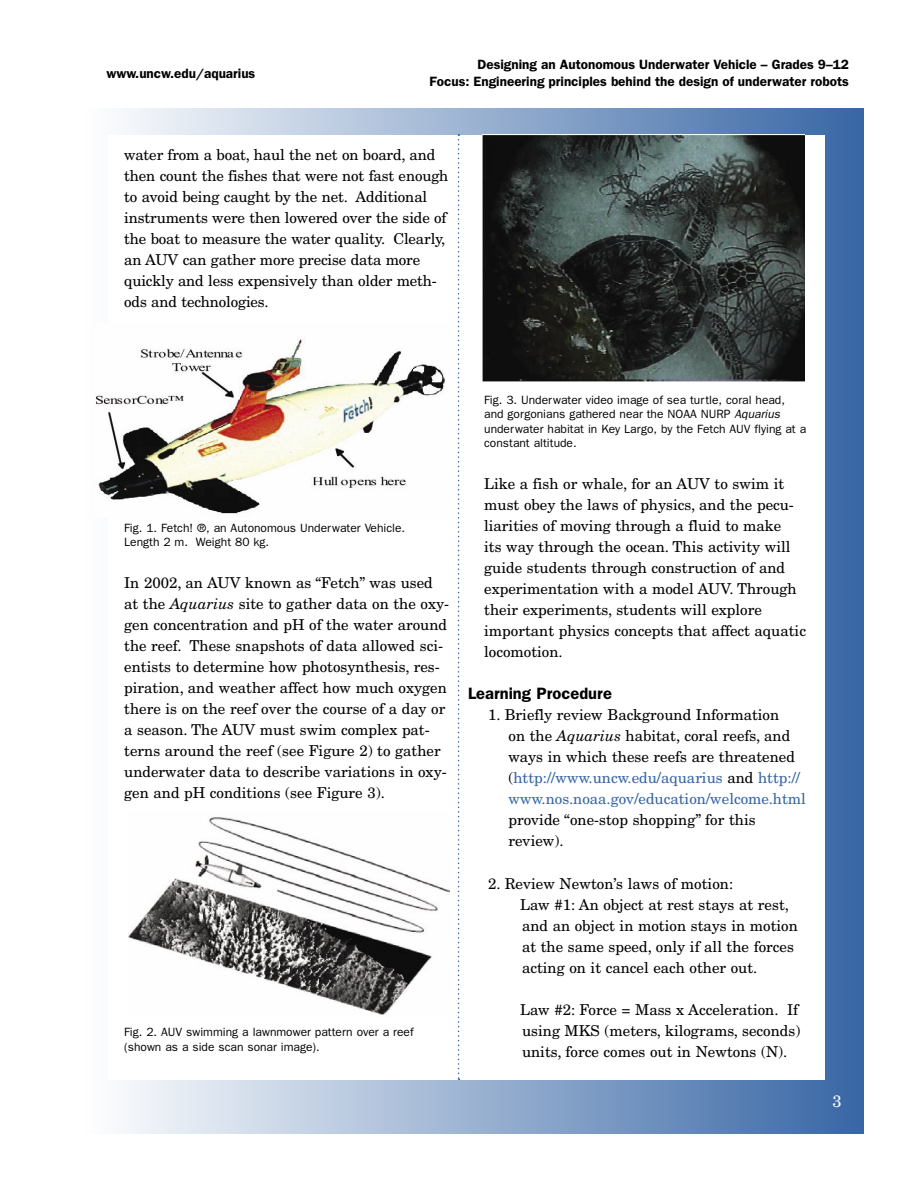
<style>
.page{position:relative;width:918px;height:1188px;background:#fff}
.page>*{position:absolute;margin:0;border:0;box-sizing:border-box;transform-origin:0 0}
.Headers{font:600 16.5px "Franklin Gothic";color:#000}
.t1{font:16.5px "New Century Schlbk";color:#fff}
.Body_Text{font:15px/21px "New Century Schlbk";color:#000}
.Learning_Procedure_indents{font:15px/21px "New Century Schlbk";color:#000}
.bulleted_lists{font:15px/21px "New Century Schlbk";color:#000}
.t2{font:600 13.5px/16.2px "Franklin Gothic";color:#000;text-align:right}
.t3{font:12px/14.4px "Franklin Gothic";color:#000}
.s1{font-style:italic}
.s2{color:#3665a4}
</style>
<div class="page">
<div style="left:81px;top:108px;width:783px;height:1026px;background:linear-gradient(to right,#fff,#3b69a6)"></div>
<div style="left:108px;top:135px;width:716px;height:945px;background:#fff"></div>
<svg style="left:458px;top:134px;width:2px;height:946px"></svg>
<img style="left:96px;top:324px;width:349px;height:194px">
<img style="left:129px;top:817px;width:321px;height:198px">
<img style="left:483px;top:135px;width:321px;height:246px">
<p class="t2" style="left:106px;top:65px;width:150px">www.uncw.edu/aquarius</p>
<p class="t2" style="left:430px;top:56px;width:421px">Designing an Autonomous Underwater Vehicle – Grades 9–12<br>Focus: Engineering principles behind the design of underwater robots</p>
<p class="Body_Text" style="left:124px;top:145px;width:326px">water from a boat, haul the net on board, and then count the fishes that were not fast enough to avoid being caught by the net. Additional instruments were then lowered over the side of the boat to measure the water quality. Clearly, an AUV can gather more precise data more quickly and less expensively than older meth&shy;ods and technologies.</p>
<p class="t3" style="left:124px;top:520px;width:283px">Fig. 1. Fetch! ®, an Autonomous Underwater Vehicle.</p>
<p class="t3" style="left:124px;top:535px;width:146px">Length 2 m. Weight 80 kg.</p>
<p class="Body_Text" style="left:124px;top:573px;width:326px">In 2002, an AUV known as “Fetch” was used at the <span class="s1">Aquarius</span> site to gather data on the oxy&shy;gen concentration and pH of the water around the reef. These snapshots of data allowed sci&shy;entists to determine how photosynthesis, res&shy;piration, and weather affect how much oxygen there is on the reef over the course of a day or a season. The AUV must swim complex pat&shy;terns around the reef (see Figure 2) to gather underwater data to describe variations in oxy&shy;gen and pH conditions (see Figure 3).</p>
<p class="t3" style="left:124px;top:1025px;width:291px">Fig. 2. AUV swimming a lawnmower pattern over a reef (shown as a side scan sonar image).</p>
<p class="t3" style="left:484px;top:392px;width:324px">Fig. 3. Underwater video image of sea turtle, coral head, and gorgonians gathered near the NOAA NURP <span class="s1">Aquarius </span>underwater habitat in Key Largo, by the Fetch AUV flying at a constant altitude.</p>
<p class="Body_Text" style="left:484px;top:474px;width:323px">Like a fish or whale, for an AUV to swim it must obey the laws of physics, and the pecu&shy;liarities of moving through a fluid to make<br>its way through the ocean. This activity will guide students through construction of and experimentation with a model AUV. Through their experiments, students will explore important physics concepts that affect aquatic locomotion.</p>
<p class="Headers" style="left:468px;top:684px;width:145px">Learning Procedure</p>
<p class="Learning_Procedure_indents" style="left:508px;top:705px;width:299px;text-indent:-20px">1. Briefly review Background Information<br>on the <span class="s1">Aquarius</span> habitat, coral reefs, and ways in which these reefs are threatened (<span class="s2">http://www.uncw.edu/aquarius</span> and <span class="s2">http:// www.nos.noaa.gov/education/welcome.html </span>provide “one-stop shopping” for this review).</p>
<p class="Learning_Procedure_indents" style="left:488px;top:873px;width:246px">2. Review Newton’s laws of motion:</p>
<p class="bulleted_lists" style="left:520px;top:894px;width:279px">Law #1: An object at rest stays at rest, and an object in motion stays in motion at the same speed, only if all the forces acting on it cancel each other out.</p>
<p class="bulleted_lists" style="left:520px;top:999px;width:282px">Law #2: Force = Mass x Acceleration. If using MKS (meters, kilograms, seconds) units, force comes out in Newtons (N).</p>
<p class="t1" style="left:832px;top:1091px;width:11px">3</p>
</div>
